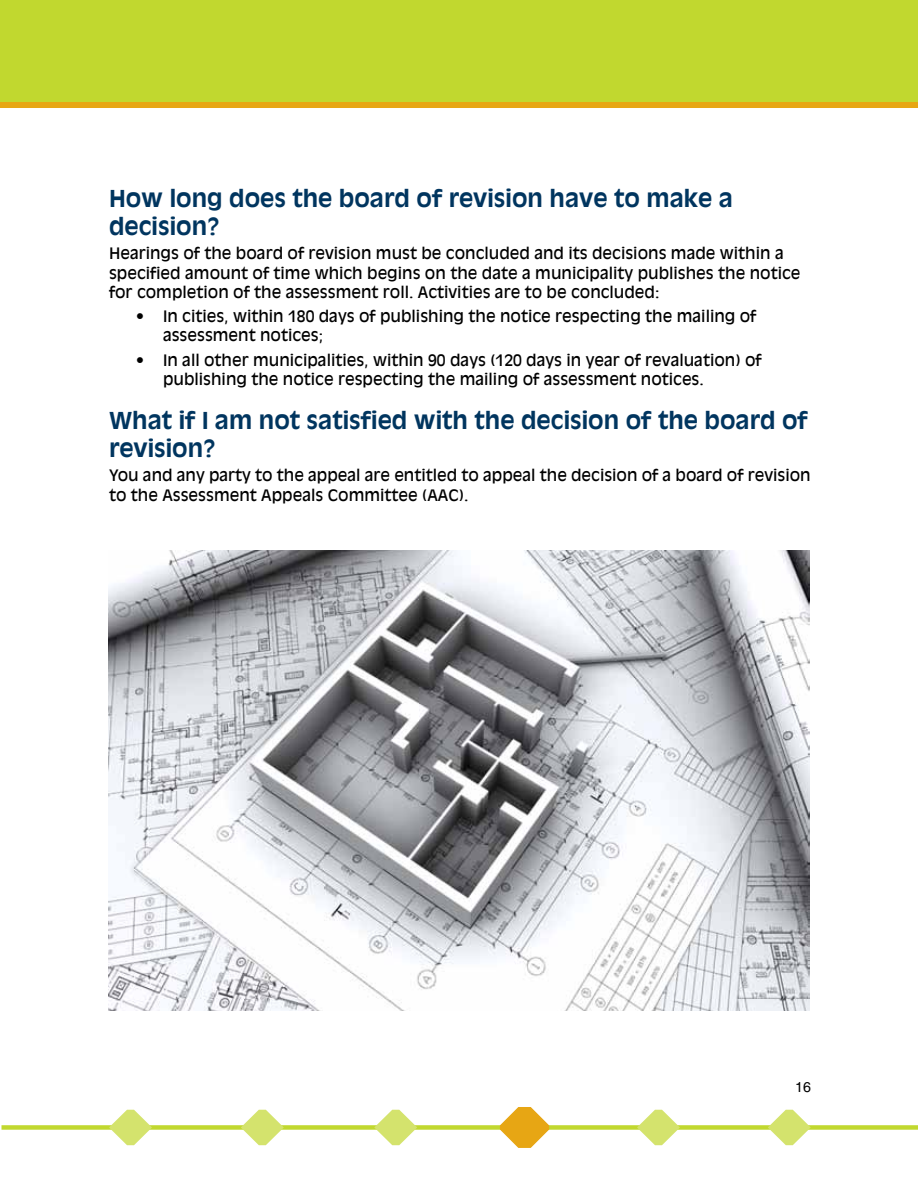
<style>
.page{position:relative;width:918px;height:1188px;background:#fff}
.page>*{position:absolute;margin:0;border:0;box-sizing:border-box;transform-origin:0 0}
.t1{font:700 23.25px/27.9px "Antique Olive LT";color:#00355f}
.t2{font:15.75px/19px "Antique Olive LT";color:#000}
.t3{font:14.25px "Helvetica";color:#000}
</style>
<div class="page">
<div style="left:0;top:0;width:918px;height:108px;background:#c1d82f"></div>
<div style="left:2px;top:1125px;width:916px;height:5px;background:#c1d82f"></div>
<svg style="left:109px;top:1110px;width:43px;height:35px"></svg>
<svg style="left:768px;top:1110px;width:43px;height:35px"></svg>
<svg style="left:637px;top:1110px;width:43px;height:35px"></svg>
<svg style="left:241px;top:1110px;width:43px;height:35px"></svg>
<svg style="left:499px;top:1107px;width:51px;height:41px"></svg>
<svg style="left:374px;top:1110px;width:43px;height:35px"></svg>
<img style="left:108px;top:550px;width:702px;height:461px">
<h1 class="t1" style="left:109px;top:185px;width:625px">How long does the board of revision have to make a decision?</h1>
<p class="t2" style="left:109px;top:244px;width:693px">Hearings of the board of revision must be concluded and its decisions made within a specified amount of time which begins on the date a municipality publishes the notice for completion of the assessment roll. Activities are to be concluded:</p>
<p class="t2" style="left:163px;top:307px;width:595px;text-indent:-27px">• In cities, within 180 days of publishing the notice respecting the mailing of assessment notices;</p>
<p class="t2" style="left:163px;top:351px;width:600px;text-indent:-27px">• In all other municipalities, within 90 days (120 days in year of revaluation) of publishing the notice respecting the mailing of assessment notices.</p>
<h1 class="t1" style="left:109px;top:407px;width:700px">What if I am not satisfied with the decision of the board of revision?</h1>
<p class="t2" style="left:109px;top:466px;width:703px">You and any party to the appeal are entitled to appeal the decision of a board of revision to the Assessment Appeals Committee (AAC).</p>
<p class="t3" style="left:795px;top:1079px;width:17px">16</p>
</div>
